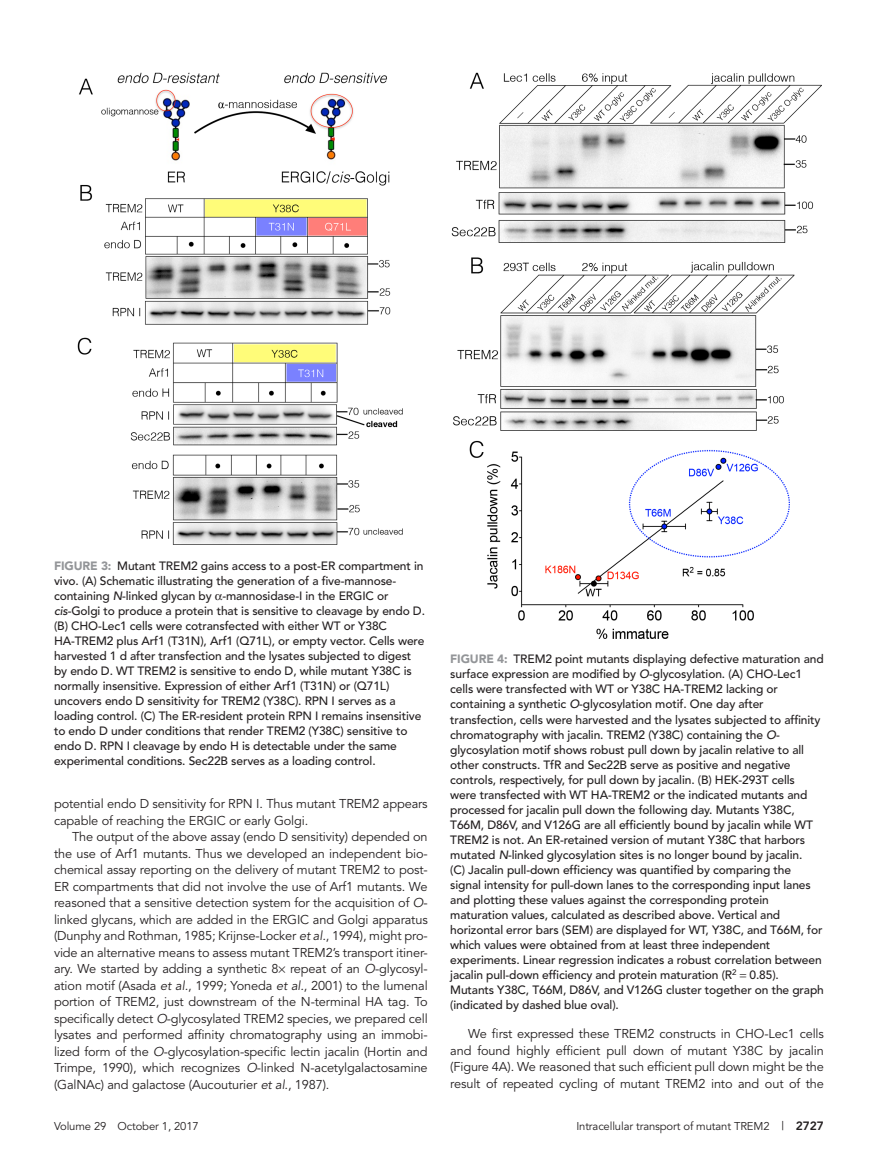
<style>
.page{position:relative;width:878px;height:1175px;background:#fff}
.page>*{position:absolute;margin:0;border:0;box-sizing:border-box;transform-origin:0 0}
.Para{font:12.75px/16.5px "Avenir";letter-spacing:-.01em;color:#231f20;text-align:justify}
.FigCaption{font:500 12px/15px "Avenir";letter-spacing:-.01em;color:#231f20}
.t1{font:11.25px "Avenir";letter-spacing:-.01em;color:#231f20}
.s1{font-weight:900;color:#939598}
.s2{font-style:italic}
.s3{font-size:12px}
.s4{font-weight:800;font-size:12px}
</style>
<div class="page">
<img style="left:78px;top:72px;width:325px;height:473px">
<img style="left:451px;top:72px;width:371px;height:567px">
<p class="FigCaption" style="left:54px;top:558px;width:372px"><span class="s1">FIGURE 3:</span> Mutant TREM2 gains access to a post-ER compartment in vivo. (A) Schematic illustrating the generation of a five-mannose&shy;containing <span class="s2">N</span>-linked glycan by -mannosidase-I in the ERGIC or <span class="s2">cis</span>-Golgi to produce a protein that is sensitive to cleavage by endo D. (B) CHO-Lec1 cells were cotransfected with either WT or Y38C HA-TREM2 plus Arf1 (T31N), Arf1 (Q71L), or empty vector. Cells were harvested 1 d after transfection and the lysates subjected to digest by endo D. WT TREM2 is sensitive to endo D, while mutant Y38C is normally insensitive. Expression of either Arf1 (T31N) or (Q71L) uncovers endo D sensitivity for TREM2 (Y38C). RPN I serves as a loading control. (C) The ER-resident protein RPN I remains insensitive to endo D under conditions that render TREM2 (Y38C) sensitive to endo D. RPN I cleavage by endo H is detectable under the same experimental conditions. Sec22B serves as a loading control.</p>
<p class="Para" style="left:54px;top:795px;width:375px">potential endo D sensitivity for RPN I. Thus mutant TREM2 appears capable of reaching the ERGIC or early Golgi.</p>
<p class="Para" style="left:54px;top:828px;width:375px;text-indent:18px">The output of the above assay (endo D sensitivity) depended on the use of Arf1 mutants. Thus we developed an independent bio&shy;chemical assay reporting on the delivery of mutant TREM2 to post-ER compartments that did not involve the use of Arf1 mutants. We reasoned that a sensitive detection system for the acquisition of <span class="s2">O&shy;</span>linked glycans, which are added in the ERGIC and Golgi apparatus (Dunphy and Rothman, 1985; Krijnse-Locker <span class="s2">et al.</span>, 1994), might pro&shy;vide an alternative means to assess mutant TREM2’s transport itiner&shy;ary. We started by adding a synthetic 8 repeat of an <span class="s2">O</span>-glycosyl&shy;ation motif (Asada <span class="s2">et al.</span>, 1999; Yoneda <span class="s2">et al.</span>, 2001) to the lumenal portion of TREM2, just downstream of the N-terminal HA tag. To specifically detect <span class="s2">O</span>-glycosylated TREM2 species, we prepared cell lysates and performed affinity chromatography using an immobi&shy;lized form of the <span class="s2">O</span>-glycosylation-specific lectin jacalin (Hortin and Trimpe, 1990), which recognizes <span class="s2">O</span>-linked N-acetylgalactosamine (GalNAc) and galactose (Aucouturier <span class="s2">et al.</span>, 1987).</p>
<p class="FigCaption" style="left:450px;top:652px;width:375px"><span class="s1">FIGURE 4:</span> TREM2 point mutants displaying defective maturation and surface expression are modified by <span class="s2">O</span>-glycosylation. (A) CHO-Lec1 cells were transfected with WT or Y38C HA-TREM2 lacking or containing a synthetic <span class="s2">O</span>-glycosylation motif. One day after transfection, cells were harvested and the lysates subjected to affinity chromatography with jacalin. TREM2 (Y38C) containing the <span class="s2">O&shy;</span>glycosylation motif shows robust pull down by jacalin relative to all other constructs. TfR and Sec22B serve as positive and negative controls, respectively, for pull down by jacalin. (B) HEK-293T cells were transfected with WT HA-TREM2 or the indicated mutants and processed for jacalin pull down the following day. Mutants Y38C, T66M, D86V, and V126G are all efficiently bound by jacalin while WT TREM2 is not. An ER-retained version of mutant Y38C that harbors mutated <span class="s2">N</span>-linked glycosylation sites is no longer bound by jacalin.<br>(C) Jacalin pull-down efficiency was quantified by comparing the signal intensity for pull-down lanes to the corresponding input lanes and plotting these values against the corresponding protein maturation values, calculated as described above. Vertical and horizontal error bars (SEM) are displayed for WT, Y38C, and T66M, for which values were obtained from at least three independent experiments. Linear regression indicates a robust correlation between jacalin pull-down efficiency and protein maturation (R<sup>2</sup> 0.85).<br>Mutants Y38C, T66M, D86V, and V126G cluster together on the graph (indicated by dashed blue oval).</p>
<p class="Para" style="left:450px;top:1026px;width:375px;text-indent:18px">We first expressed these TREM2 constructs in CHO-Lec1 cells and found highly efficient pull down of mutant Y38C by jacalin (Figure 4A). We reasoned that such efficient pull down might be the result of repeated cycling of mutant TREM2 into and out of the</p>
<p class="t1" style="left:54px;top:1119px;width:146px">Volume 29 October 1, 2017</p>
<p class="t1" style="left:576px;top:1119px;width:249px">Intracellular transport of mutant TREM2 <span class="s3">|</span> <span class="s4">2727</span></p>
</div>
